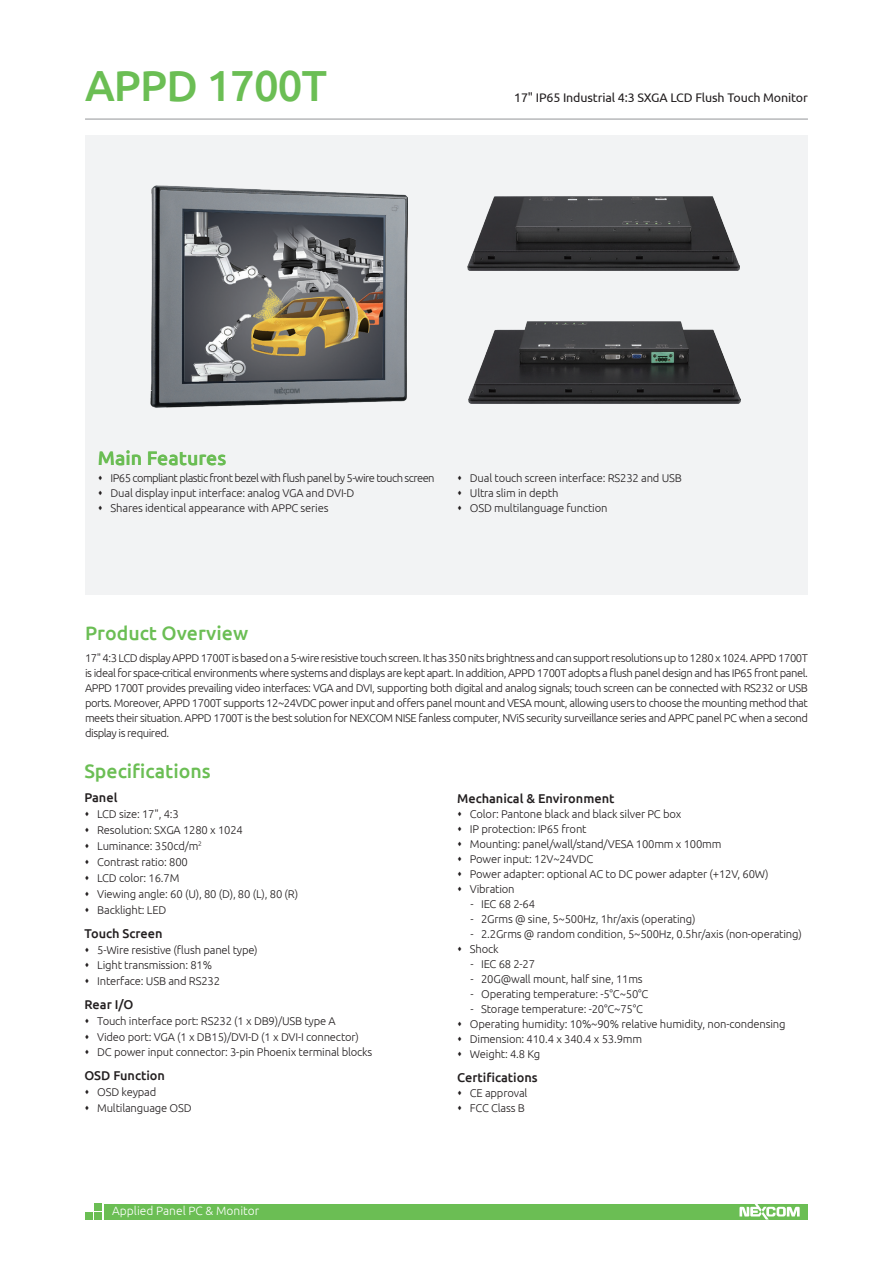
<style>
.page{position:relative;width:893px;height:1263px;background:#fff}
.page>*{position:absolute;margin:0;border:0;box-sizing:border-box;transform-origin:0 0}
.model_name{font:500 43.5px "Ubuntu";letter-spacing:-.02em;color:#6bbe54}
.t1{font:500 19.5px "Ubuntu";color:#6bbe54}
.item{font:500 12.75px "Ubuntu";color:#231f20}
.model_describe{font:12.45px "Ubuntu";letter-spacing:-.01em;color:#231f20}
.t2{font:300 12px "Ubuntu";color:#fff}
.product_overview{font:300 11.25px/15px "Ubuntu";letter-spacing:-.015em;color:#231f20;text-align:justify}
.product_overview-2{font:300 11.25px "Ubuntu";letter-spacing:-.05em;color:#231f20}
</style>
<div class="page">
<div style="left:104px;top:1204px;width:704px;height:15px;background:#6bbe54"></div>
<div style="left:94px;top:1203px;width:7px;height:7px;background:#6bbe54"></div>
<div style="left:94px;top:1213px;width:7px;height:7px;background:#6bbe54"></div>
<div style="left:85px;top:1213px;width:7px;height:7px;background:#6bbe54"></div>
<svg style="left:739px;top:1204px;width:61px;height:15px"></svg>
<hr style="left:85px;top:119px;width:723px;height:1px;background:#939598">
<div style="left:85px;top:136px;width:723px;height:459px;background:#f2f3f4"></div>
<img style="left:150px;top:185px;width:257px;height:223px">
<img style="left:467px;top:197px;width:273px;height:73px">
<img style="left:468px;top:321px;width:272px;height:82px">
<p class="model_name" style="left:85px;top:58px;width:243px">APPD 1700T</p>
<p class="model_describe" style="left:514px;top:90px;width:295px">17" IP65 Industrial 4:3 SXGA LCD Flush Touch Monitor</p>
<h2 class="t1" style="left:98px;top:446px;width:130px">Main Features</h2>
<p class="product_overview-2" style="left:111px;top:472px;width:326px">IP65 compliant plastic front bezel with flush panel by 5-wire touch screen</p>
<p class="product_overview" style="left:111px;top:486px;width:245px">Dual display input interface: analog VGA and DVI-D</p>
<p class="product_overview" style="left:111px;top:501px;width:220px">Shares identical appearance with APPC series</p>
<p class="product_overview" style="left:470px;top:471px;width:214px">Dual touch screen interface: RS232 and USB</p>
<p class="product_overview" style="left:470px;top:486px;width:90px">Ultra slim in depth</p>
<p class="product_overview" style="left:470px;top:501px;width:139px">OSD multilanguage function</p>
<p class="t1" style="left:85px;top:621px;width:165px">Product Overview</p>
<p class="product_overview" style="left:85px;top:650px;width:724px">17" 4:3 LCD display APPD 1700T is based on a 5-wire resistive touch screen. It has 350 nits brightness and can support resolutions up to 1280 x 1024. APPD 1700T is ideal for space-critical environments where systems and displays are kept apart. In addition, APPD 1700T adopts a flush panel design and has IP65 front panel.<br>APPD 1700T provides prevailing video interfaces: VGA and DVI, supporting both digital and analog signals; touch screen can be connected with RS232 or USB ports. Moreover, APPD 1700T supports 12~24VDC power input and offers panel mount and VESA mount, allowing users to choose the mounting method that meets their situation. APPD 1700T is the best solution for NEXCOM NISE fanless computer, NViS security surveillance series and APPC panel PC when a second display is required.</p>
<p class="t1" style="left:84px;top:759px;width:128px">Specifications</p>
<p class="item" style="left:84px;top:790px;width:35px">Panel</p>
<p class="product_overview" style="left:97px;top:806px;width:83px">LCD size: 17", 4:3</p>
<p class="product_overview" style="left:97px;top:822px;width:147px">Resolution: SXGA 1280 x 1024</p>
<p class="product_overview" style="left:97px;top:838px;width:106px">Luminance: 350cd/m<sup>2</sup></p>
<p class="product_overview" style="left:97px;top:854px;width:92px">Contrast ratio: 800</p>
<p class="product_overview" style="left:97px;top:870px;width:84px">LCD color: 16.7M</p>
<p class="product_overview" style="left:97px;top:886px;width:202px">Viewing angle: 60 (U), 80 (D), 80 (L), 80 (R)</p>
<p class="product_overview" style="left:97px;top:902px;width:71px">Backlight: LED</p>
<p class="item" style="left:84px;top:925px;width:80px">Touch Screen</p>
<p class="product_overview" style="left:97px;top:942px;width:162px">5-Wire resistive (flush panel type)</p>
<p class="product_overview" style="left:97px;top:957px;width:116px">Light transmission: 81%</p>
<p class="product_overview" style="left:97px;top:973px;width:124px">Interface: USB and RS232</p>
<p class="item" style="left:84px;top:996px;width:51px">Rear I/O</p>
<p class="product_overview" style="left:97px;top:1013px;width:240px">Touch interface port: RS232 (1 x DB9)/USB type A</p>
<p class="product_overview" style="left:97px;top:1029px;width:263px">Video port: VGA (1 x DB15)/DVI-D (1 x DVI-I connector)</p>
<p class="product_overview" style="left:97px;top:1044px;width:277px">DC power input connector: 3-pin Phoenix terminal blocks</p>
<p class="item" style="left:84px;top:1068px;width:82px">OSD Function</p>
<p class="product_overview" style="left:97px;top:1084px;width:61px">OSD keypad</p>
<p class="product_overview" style="left:97px;top:1100px;width:96px">Multilanguage OSD</p>
<p class="t2" style="left:112px;top:1203px;width:149px">Applied Panel PC &amp; Monitor</p>
<p class="item" style="left:457px;top:790px;width:159px">Mechanical &amp; Environment</p>
<p class="product_overview" style="left:470px;top:806px;width:213px">Color: Pantone black and black silver PC box</p>
<p class="product_overview" style="left:470px;top:821px;width:118px">IP protection: IP65 front</p>
<p class="product_overview" style="left:470px;top:836px;width:253px">Mounting: panel/wall/stand/VESA 100mm x 100mm</p>
<p class="product_overview" style="left:470px;top:851px;width:125px">Power input: 12V~24VDC</p>
<p class="product_overview" style="left:470px;top:866px;width:300px">Power adapter: optional AC to DC power adapter (+12V, 60W)</p>
<p class="product_overview" style="left:470px;top:881px;width:46px">Vibration</p>
<p class="product_overview" style="left:471px;top:896px;width:66px">- IEC 68 2-64</p>
<p class="product_overview" style="left:471px;top:911px;width:226px">- 2Grms @ sine, 5~500Hz, 1hr/axis (operating)</p>
<p class="product_overview" style="left:471px;top:926px;width:333px">- 2.2Grms @ random condition, 5~500Hz, 0.5hr/axis (non-operating)</p>
<p class="product_overview" style="left:470px;top:941px;width:30px">Shock</p>
<p class="product_overview" style="left:471px;top:956px;width:66px">- IEC 68 2-27</p>
<p class="product_overview" style="left:471px;top:971px;width:174px">- 20G@wall mount, half sine, 11ms</p>
<p class="product_overview" style="left:471px;top:986px;width:179px">- Operating temperature: -5°C~50°C</p>
<p class="product_overview" style="left:471px;top:1001px;width:174px">- Storage temperature: -20°C~75°C</p>
<p class="product_overview" style="left:470px;top:1016px;width:317px">Operating humidity: 10%~90% relative humidity, non-condensing</p>
<p class="product_overview" style="left:470px;top:1031px;width:174px">Dimension: 410.4 x 340.4 x 53.9mm</p>
<p class="product_overview" style="left:470px;top:1046px;width:72px">Weight: 4.8 Kg</p>
<p class="item" style="left:457px;top:1069px;width:82px">Certifications</p>
<p class="product_overview" style="left:470px;top:1085px;width:59px">CE approval</p>
<p class="product_overview" style="left:470px;top:1100px;width:57px">FCC Class B</p>
</div>
